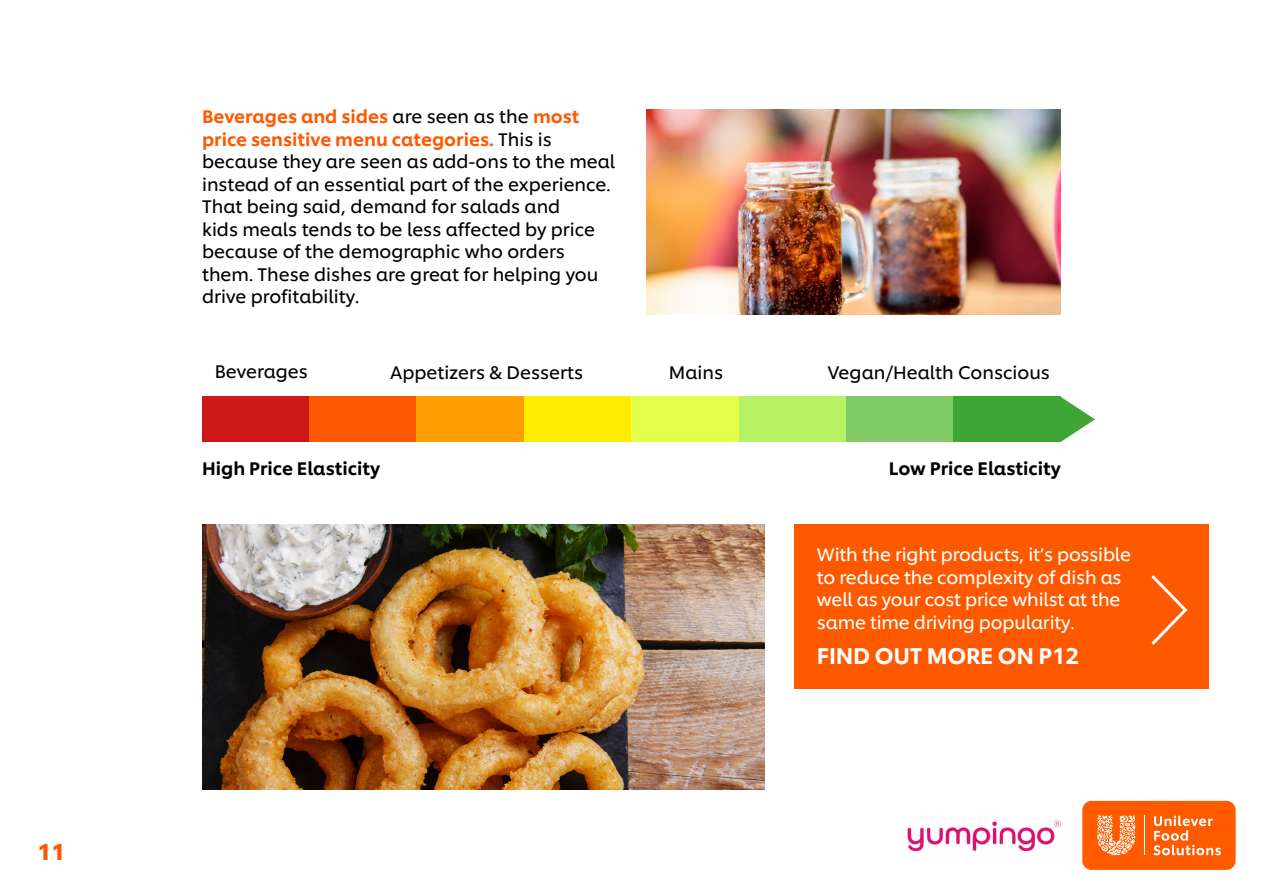
<style>
.page{position:relative;width:1263px;height:893px;background:#fff}
.page>*{position:absolute;margin:0;border:0;box-sizing:border-box;transform-origin:0 0}
.t1{font:500 22.5px "Unilever Shilling";letter-spacing:-.01em;color:#fff}
.t2{font:700 22.5px "Unilever Shilling";color:#ff5900}
.t3{font:18px/22.5px "Unilever Shilling";color:#000}
.t4{font:18px/22.5px "Unilever Shilling";letter-spacing:-.01em;color:#fff}
.t5{font:500 18px "Unilever Shilling";color:#000}
.s1{font-weight:500;color:#ff5900}
</style>
<div class="page">
<div style="left:202px;top:397px;width:107px;height:45px;background:#cd1719"></div>
<div style="left:309px;top:397px;width:108px;height:45px;background:#ff5900"></div>
<div style="left:417px;top:397px;width:107px;height:45px;background:#ff9e00"></div>
<div style="left:524px;top:397px;width:107px;height:45px;background:#ffed00"></div>
<div style="left:631px;top:397px;width:108px;height:45px;background:#e3ff4a"></div>
<div style="left:739px;top:397px;width:107px;height:45px;background:#b7f265"></div>
<div style="left:846px;top:397px;width:107px;height:45px;background:#81cb66"></div>
<div style="left:953px;top:397px;width:108px;height:45px;background:#3fa535"></div>
<svg style="left:1061px;top:397px;width:34px;height:45px"></svg>
<img style="left:202px;top:524px;width:563px;height:266px">
<img style="left:646px;top:109px;width:414px;height:206px">
<div style="left:794px;top:524px;width:415px;height:165px;background:#ff5900"></div>
<img style="left:907px;top:820px;width:155px;height:32px">
<svg style="left:1151px;top:575px;width:37px;height:70px"></svg>
<div style="left:1082px;top:801px;width:153px;height:69px;background:#ff5a00;border-radius:9px"></div>
<svg style="left:1097px;top:815px;width:38px;height:40px"></svg>
<hr style="left:1144px;top:816px;width:1px;height:39px;background:#fff">
<svg style="left:1153px;top:816px;width:68px;height:39px"></svg>
<p class="t2" style="left:38px;top:834px;width:29px">11</p>
<p class="t3" style="left:202px;top:104px;width:415px"><span class="s1">Beverages and sides</span> are seen as the <span class="s1">most price sensitive menu categories.</span> This is because they are seen as add-ons to the meal instead of an essential part of the experience.<br>That being said, demand for salads and<br>kids meals tends to be less affected by price because of the demographic who orders them. These dishes are great for helping you drive profitability.</p>
<p class="t3" style="left:215px;top:359px;width:95px">Beverages</p>
<p class="t3" style="left:390px;top:360px;width:194px">Appetizers &amp; Desserts</p>
<p class="t3" style="left:669px;top:360px;width:56px">Mains</p>
<p class="t3" style="left:828px;top:360px;width:224px">Vegan/Health Conscious</p>
<p class="t5" style="left:202px;top:454px;width:180px">High Price Elasticity</p>
<p class="t5" style="left:889px;top:454px;width:174px">Low Price Elasticity</p>
<p class="t4" style="left:817px;top:542px;width:316px">With the right products, it’s possible to reduce the complexity of dish as well as your cost price whilst at the same time driving popularity.</p>
<p class="t1" style="left:817px;top:639px;width:264px">FIND OUT MORE ON P12</p>
</div>
